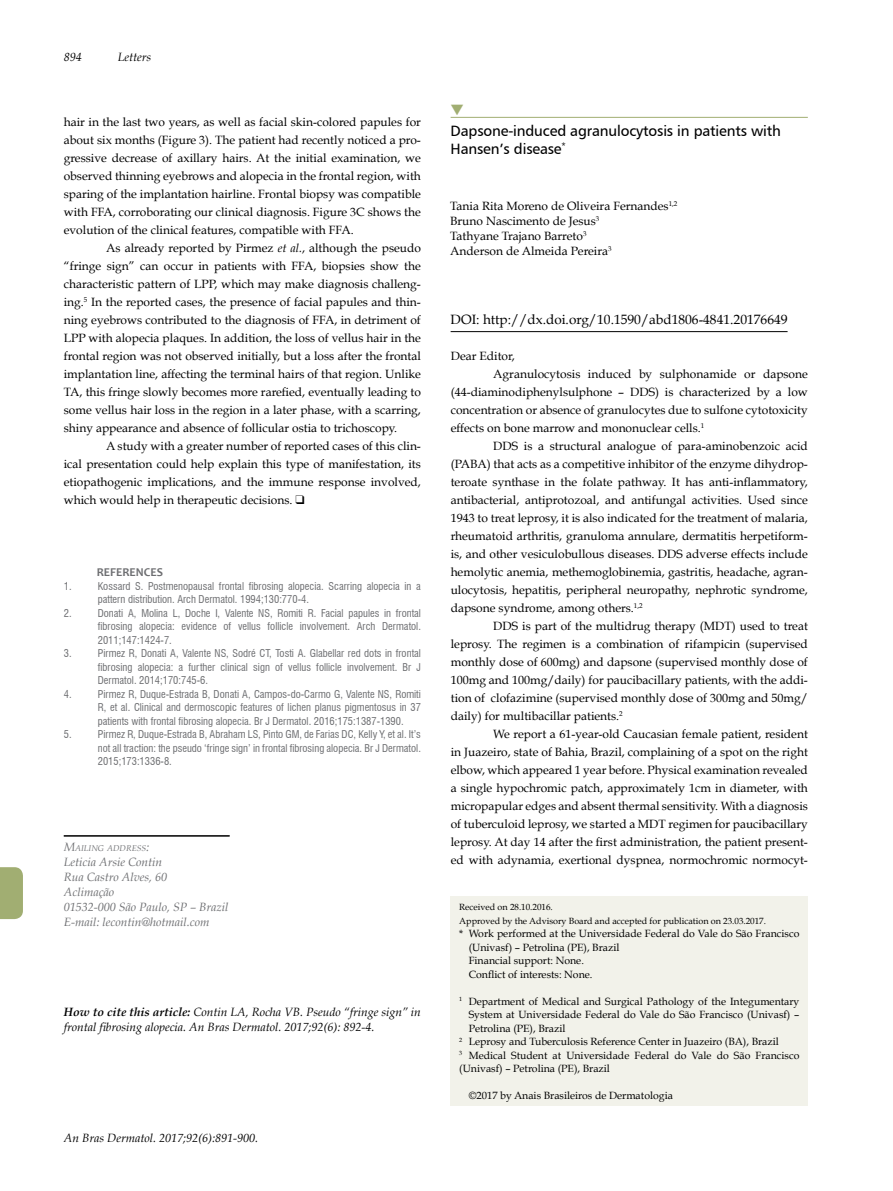
<style>
.page{position:relative;width:893px;height:1191px;background:#fff}
.page>*{position:absolute;margin:0;border:0;box-sizing:border-box;transform-origin:0 0}
.t1{font:15px/18px "Humanist 777 BT Roman B";letter-spacing:-.01em;color:#000}
.t2{font:13.5px "Book Antiqua";color:#000}
.t3{font:12px/18px "Book Antiqua";color:#000;text-align:justify}
.t4{font:italic 12px/15px "Book Antiqua";color:#000}
.t5{font:italic 12px/15px "Book Antiqua";color:#6d6e71}
.t6{font:700 12px "Candara";color:#6d6e71}
.t7{font:condensed 10.5px/13.5px "Swiss 721 BT";color:#6d6e71;text-align:justify}
.t8{font:10.5px/13.5px "Book Antiqua";color:#000}
.t9{font:9px/13.5px "Book Antiqua";color:#000}
.t10{font:italic 8.4px "Book Antiqua";color:#6d6e71}
.s1{font-style:italic}
.s2{font-size:12px}
.s3{font-weight:700}
</style>
<div class="page">
<hr style="left:64px;top:835px;width:166px;height:1px;background:#000">
<hr style="left:451px;top:117px;width:357px;height:1px;background:#a1ae72">
<hr style="left:451px;top:331px;width:337px;height:1px;background:#000">
<svg style="left:0;top:867px;width:23px;height:52px"></svg>
<div style="left:451px;top:896px;width:357px;height:210px;background:#f2f2ea"></div>
<p class="t4" style="left:64px;top:50px;width:19px">894</p>
<p class="t4" style="left:118px;top:50px;width:35px">Letters</p>
<p class="t3" style="left:64px;top:113px;width:359px">hair in the last two years, as well as facial skin-colored papules for about six months (Figure 3). The patient had recently noticed a pro&shy;gressive decrease of axillary hairs. At the initial examination, we observed thinning eyebrows and alopecia in the frontal region, with sparing of the implantation hairline. Frontal biopsy was compatible with FFA, corroborating our clinical diagnosis. Figure 3C shows the evolution of the clinical features, compatible with FFA.</p>
<p class="t3" style="left:64px;top:239px;width:359px;text-indent:43px">As already reported by Pirmez <span class="s1">et al.</span>, although the pseudo “fringe sign” can occur in patients with FFA, biopsies show the characteristic pattern of LPP, which may make diagnosis challeng&shy;ing.<sup>5</sup> In the reported cases, the presence of facial papules and thin&shy;ning eyebrows contributed to the diagnosis of FFA, in detriment of LPP with alopecia plaques. In addition, the loss of vellus hair in the frontal region was not observed initially, but a loss after the frontal implantation line, affecting the terminal hairs of that region. Unlike TA, this fringe slowly becomes more rarefied, eventually leading to some vellus hair loss in the region in a later phase, with a scarring, shiny appearance and absence of follicular ostia to trichoscopy.</p>
<p class="t3" style="left:64px;top:437px;width:359px;text-indent:43px">A study with a greater number of reported cases of this clin&shy;ical presentation could help explain this type of manifestation, its etiopathogenic implications, and the immune response involved, which would help in therapeutic decisions. ❑</p>
<p class="t6" style="left:97px;top:565px;width:68px">REFERENCES</p>
<p class="t7" style="left:64px;top:579px;width:9px">1.</p>
<p class="t7" style="left:98px;top:579px;width:325px">Kossard S. Postmenopausal frontal fibrosing alopecia. Scarring alopecia in a pattern distribution. Arch Dermatol. 1994;130:770-4.</p>
<p class="t7" style="left:64px;top:606px;width:9px">2.</p>
<p class="t7" style="left:98px;top:606px;width:325px">Donati A, Molina L, Doche I, Valente NS, Romiti R. Facial papules in frontal fibrosing alopecia: evidence of vellus follicle involvement. Arch Dermatol.<br>2011;147:1424-7.</p>
<p class="t7" style="left:64px;top:646px;width:9px">3.</p>
<p class="t7" style="left:98px;top:646px;width:325px">Pirmez R, Donati A, Valente NS, Sodré CT, Tosti A. Glabellar red dots in frontal fibrosing alopecia: a further clinical sign of vellus follicle involvement. Br J Dermatol. 2014;170:745-6.</p>
<p class="t7" style="left:64px;top:687px;width:9px">4.</p>
<p class="t7" style="left:98px;top:687px;width:325px">Pirmez R, Duque-Estrada B, Donati A, Campos-do-Carmo G, Valente NS, Romiti R, et al. Clinical and dermoscopic features of lichen planus pigmentosus in 37 patients with frontal fibrosing alopecia. Br J Dermatol. 2016;175:1387-1390.</p>
<p class="t7" style="left:64px;top:727px;width:9px">5.</p>
<p class="t7" style="left:98px;top:727px;width:325px">Pirmez R, Duque-Estrada B, Abraham LS, Pinto GM, de Farias DC, Kelly Y, et al. It’s not all traction: the pseudo ‘fringe sign’ in frontal fibrosing alopecia. Br J Dermatol.<br>2015;173:1336-8.</p>
<p class="t10" style="left:64px;top:843px;width:87px"><span class="s2">M</span>AILING ADDRESS<span class="s2">:</span></p>
<p class="t5" style="left:64px;top:854px;width:166px">Leticia Arsie Contin<br>Rua Castro Alves, 60<br>Aclimação<br>01532-000 São Paulo, SP – Brazil<br>E-mail: lecontin@hotmail.com</p>
<p class="t4" style="left:64px;top:1004px;width:359px"><span class="s3">How to cite this article:</span> Contin LA, Rocha VB. Pseudo “fringe sign” in frontal fibrosing alopecia. An Bras Dermatol. 2017;92(6): 892-4.</p>
<p class="t4" style="left:64px;top:1131px;width:196px">An Bras Dermatol. 2017;92(6):891-900.</p>
<p class="t1" style="left:451px;top:121px;width:332px">Dapsone-induced agranulocytosis in patients with<br>Hansen’s disease<sup>*</sup></p>
<p class="t3" style="left:450px;top:199px;width:229px;line-height:15px;text-align:left">Tania Rita Moreno de Oliveira Fernandes<sup>1,2<br></sup>Bruno Nascimento de Jesus<sup>3<br></sup>Tathyane Trajano Barreto<sup>3<br></sup>Anderson de Almeida Pereira<sup>3</sup></p>
<p class="t2" style="left:451px;top:311px;width:338px">DOI: http://dx.doi.org/10.1590/abd1806-4841.20176649</p>
<p class="t3" style="left:451px;top:347px;width:66px">Dear Editor,</p>
<p class="t3" style="left:493px;top:365px;width:316px">Agranulocytosis induced by sulphonamide or dapsone</p>
<p class="t3" style="left:451px;top:383px;width:359px">(44-diaminodiphenylsulphone – DDS) is characterized by a low</p>
<p class="t3" style="left:451px;top:401px;width:359px">concentration or absence of granulocytes due to sulfone cytotoxicity</p>
<p class="t3" style="left:451px;top:419px;width:255px">effects on bone marrow and mononuclear cells.<sup>1</sup></p>
<p class="t3" style="left:493px;top:437px;width:316px">DDS is a structural analogue of para-aminobenzoic acid</p>
<p class="t3" style="left:451px;top:455px;width:359px">(PABA) that acts as a competitive inhibitor of the enzyme dihydrop-</p>
<p class="t3" style="left:451px;top:473px;width:359px">teroate synthase in the folate pathway. It has anti-inflammatory,</p>
<p class="t3" style="left:451px;top:491px;width:359px">antibacterial, antiprotozoal, and antifungal activities. Used since</p>
<p class="t3" style="left:451px;top:509px;width:359px">1943 to treat leprosy, it is also indicated for the treatment of malaria,</p>
<p class="t3" style="left:451px;top:527px;width:359px">rheumatoid arthritis, granuloma annulare, dermatitis herpetiform-</p>
<p class="t3" style="left:451px;top:545px;width:359px">is, and other vesiculobullous diseases. DDS adverse effects include</p>
<p class="t3" style="left:451px;top:563px;width:359px">hemolytic anemia, methemoglobinemia, gastritis, headache, agran-</p>
<p class="t3" style="left:451px;top:581px;width:359px">ulocytosis, hepatitis, peripheral neuropathy, nephrotic syndrome,</p>
<p class="t3" style="left:451px;top:599px;width:194px">dapsone syndrome, among others.<sup>1,2</sup></p>
<p class="t3" style="left:493px;top:617px;width:316px">DDS is part of the multidrug therapy (MDT) used to treat</p>
<p class="t3" style="left:451px;top:635px;width:359px">leprosy. The regimen is a combination of rifampicin (supervised</p>
<p class="t3" style="left:451px;top:653px;width:359px">monthly dose of 600mg) and dapsone (supervised monthly dose of</p>
<p class="t3" style="left:451px;top:671px;width:359px">100mg and 100mg/daily) for paucibacillary patients, with the addi-</p>
<p class="t3" style="left:451px;top:689px;width:359px">tion of clofazimine (supervised monthly dose of 300mg and 50mg/</p>
<p class="t3" style="left:451px;top:707px;width:174px">daily) for multibacillar patients.<sup>2</sup></p>
<p class="t3" style="left:493px;top:725px;width:316px">We report a 61-year-old Caucasian female patient, resident</p>
<p class="t3" style="left:451px;top:743px;width:359px">in Juazeiro, state of Bahia, Brazil, complaining of a spot on the right</p>
<p class="t3" style="left:451px;top:761px;width:359px">elbow, which appeared 1 year before. Physical examination revealed</p>
<p class="t3" style="left:451px;top:779px;width:359px">a single hypochromic patch, approximately 1cm in diameter, with</p>
<p class="t3" style="left:451px;top:797px;width:359px">micropapular edges and absent thermal sensitivity. With a diagnosis</p>
<p class="t3" style="left:451px;top:815px;width:359px">of tuberculoid leprosy, we started a MDT regimen for paucibacillary</p>
<p class="t3" style="left:451px;top:833px;width:359px">leprosy. At day 14 after the first administration, the patient present-</p>
<p class="t3" style="left:451px;top:851px;width:359px">ed with adynamia, exertional dyspnea, normochromic normocyt-</p>
<p class="t9" style="left:459px;top:900px;width:308px">Received on 28.10.2016.<br>Approved by the Advisory Board and accepted for publication on 23.03.2017.</p>
<p class="t8" style="left:469px;top:926px;width:332px;text-indent:-10px">* Work performed at the Universidade Federal do Vale do São Francisco (Univasf) – Petrolina (PE), Brazil<br>Financial support: None.<br>Conflict of interests: None.</p>
<p class="t8" style="left:459px;top:994px;width:342px"><sup>1</sup> Department of Medical and Surgical Pathology of the Integumentary</p>
<p class="t8" style="left:469px;top:1007px;width:332px">System at Universidade Federal do Vale do São Francisco (Univasf) –</p>
<p class="t8" style="left:469px;top:1021px;width:98px">Petrolina (PE), Brazil</p>
<p class="t8" style="left:459px;top:1034px;width:321px"><sup>2</sup> Leprosy and Tuberculosis Reference Center in Juazeiro (BA), Brazil</p>
<p class="t8" style="left:459px;top:1048px;width:342px"><sup>3</sup> Medical Student at Universidade Federal do Vale do São Francisco</p>
<p class="t8" style="left:459px;top:1061px;width:152px">(Univasf) – Petrolina (PE), Brazil</p>
<p class="t8" style="left:469px;top:1088px;width:206px">©2017 by Anais Brasileiros de Dermatologia</p>
</div>
